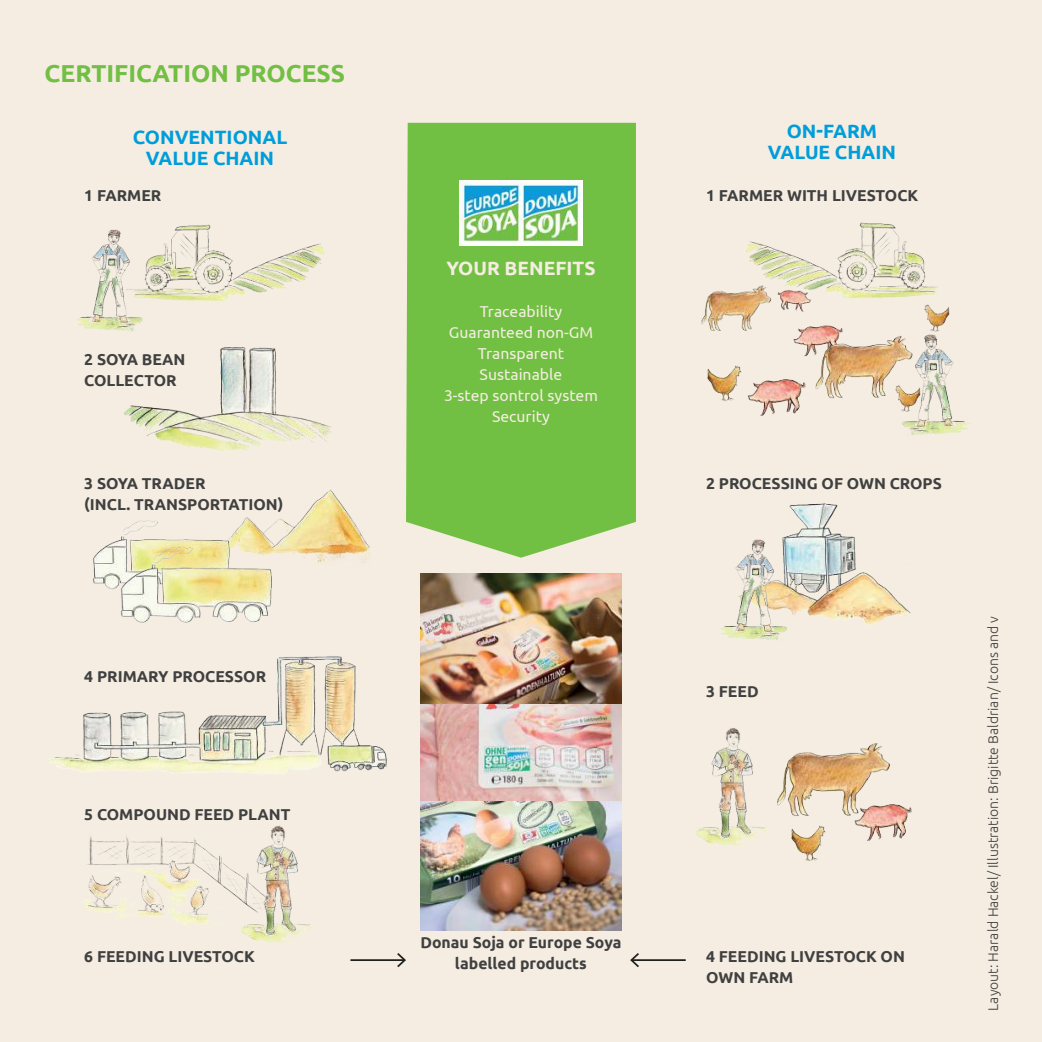
<style>
.page{position:relative;width:1042px;height:1042px;background:#f5ede1}
.page>*{position:absolute;margin:0;border:0;box-sizing:border-box;transform-origin:0 0}
.t1{font:700 24.5px "Ubuntu";color:#71bf43}
.t2{font:700 19.25px/21px "Ubuntu";color:#009ddb;text-align:center}
.t3{font:700 19.25px "Ubuntu";color:#f5ede1}
.t4{font:700 15.75px/21px "Ubuntu";color:#404041}
.t5{font:15.75px/21px "Ubuntu";color:#f5ede1;text-align:center}
.t6{font:300 14px "Ubuntu";color:#404041}
</style>
<div class="page">
<div style="left:406px;top:123px;width:230px;height:435px;background:#71bf43"></div>
<img style="left:459px;top:181px;width:123px;height:64px">
<img style="left:76px;top:224px;width:249px;height:107px">
<img style="left:746px;top:222px;width:191px;height:77px">
<img style="left:124px;top:347px;width:207px;height:104px">
<img style="left:244px;top:489px;width:126px;height:74px">
<img style="left:93px;top:520px;width:151px;height:64px">
<img style="left:103px;top:533px;width:185px;height:90px">
<img style="left:50px;top:656px;width:337px;height:118px">
<img style="left:84px;top:836px;width:153px;height:89px">
<img style="left:237px;top:826px;width:77px;height:116px">
<img style="left:915px;top:295px;width:35px;height:26px">
<img style="left:707px;top:369px;width:19px;height:32px">
<img style="left:701px;top:277px;width:79px;height:54px">
<img style="left:796px;top:325px;width:104px;height:74px">
<img style="left:726px;top:363px;width:104px;height:53px">
<img style="left:763px;top:281px;width:60px;height:36px">
<img style="left:900px;top:321px;width:70px;height:114px">
<img style="left:886px;top:375px;width:42px;height:43px">
<img style="left:720px;top:539px;width:67px;height:101px">
<img style="left:778px;top:503px;width:133px;height:122px">
<img style="left:696px;top:728px;width:73px;height:117px">
<img style="left:791px;top:825px;width:35px;height:36px">
<img style="left:754px;top:729px;width:136px;height:96px">
<img style="left:832px;top:787px;width:80px;height:54px">
<img style="left:420px;top:801px;width:201px;height:129px">
<img style="left:420px;top:574px;width:201px;height:227px">
<hr style="left:350px;top:959px;width:55px;height:2px;background:#221f1f">
<svg style="left:395px;top:953px;width:11px;height:15px"></svg>
<hr style="left:631px;top:959px;width:55px;height:2px;background:#221f1f">
<svg style="left:630px;top:953px;width:11px;height:15px"></svg>
<h1 class="t1" style="left:45px;top:63px;width:302px">CERTIFICATION PROCESS</h1>
<p class="t2" style="left:133px;top:128px;width:156px">CONVENTIONAL<br>VALUE CHAIN</p>
<p class="t2" style="left:768px;top:120px;width:130px">ON-FARM<br>VALUE CHAIN</p>
<p class="t4" style="left:84px;top:186px;width:79px">1 FARMER</p>
<p class="t4" style="left:706px;top:186px;width:214px">1 FARMER WITH LIVESTOCK</p>
<p class="t4" style="left:84px;top:349px;width:102px">2 SOYA BEAN<br>COLLECTOR</p>
<p class="t4" style="left:84px;top:473px;width:200px">3 SOYA TRADER<br>(INCL. TRANSPORTATION)</p>
<p class="t4" style="left:84px;top:667px;width:183px">4 PRIMARY PROCESSOR</p>
<p class="t4" style="left:84px;top:805px;width:208px">5 COMPOUND FEED PLANT</p>
<p class="t4" style="left:84px;top:947px;width:172px">6 FEEDING LIVESTOCK</p>
<p class="t3" style="left:446px;top:256px;width:151px">YOUR BENEFITS</p>
<p class="t5" style="left:444px;top:302px;width:155px">Traceability<br>Guaranteed non-GM<br>Transparent<br>Sustainable<br>3-step sontrol system<br>Security</p>
<p class="t4" style="left:706px;top:473px;width:237px">2 PROCESSING OF OWN CROPS</p>
<p class="t4" style="left:706px;top:681px;width:54px">3 FEED</p>
<p class="t4" style="left:420px;top:932px;width:202px;text-align:center">Donau Soja or Europe Soya labelled products</p>
<p class="t4" style="left:706px;top:947px;width:200px">4 FEEDING LIVESTOCK ON<br>OWN FARM</p>
<p class="t6" style="left:985px;top:1010px;width:396px;rotate:-90deg">Layout: Harald Hackel/ Illustration: Brigitte Baldrian/ Icons and v</p>
</div>
